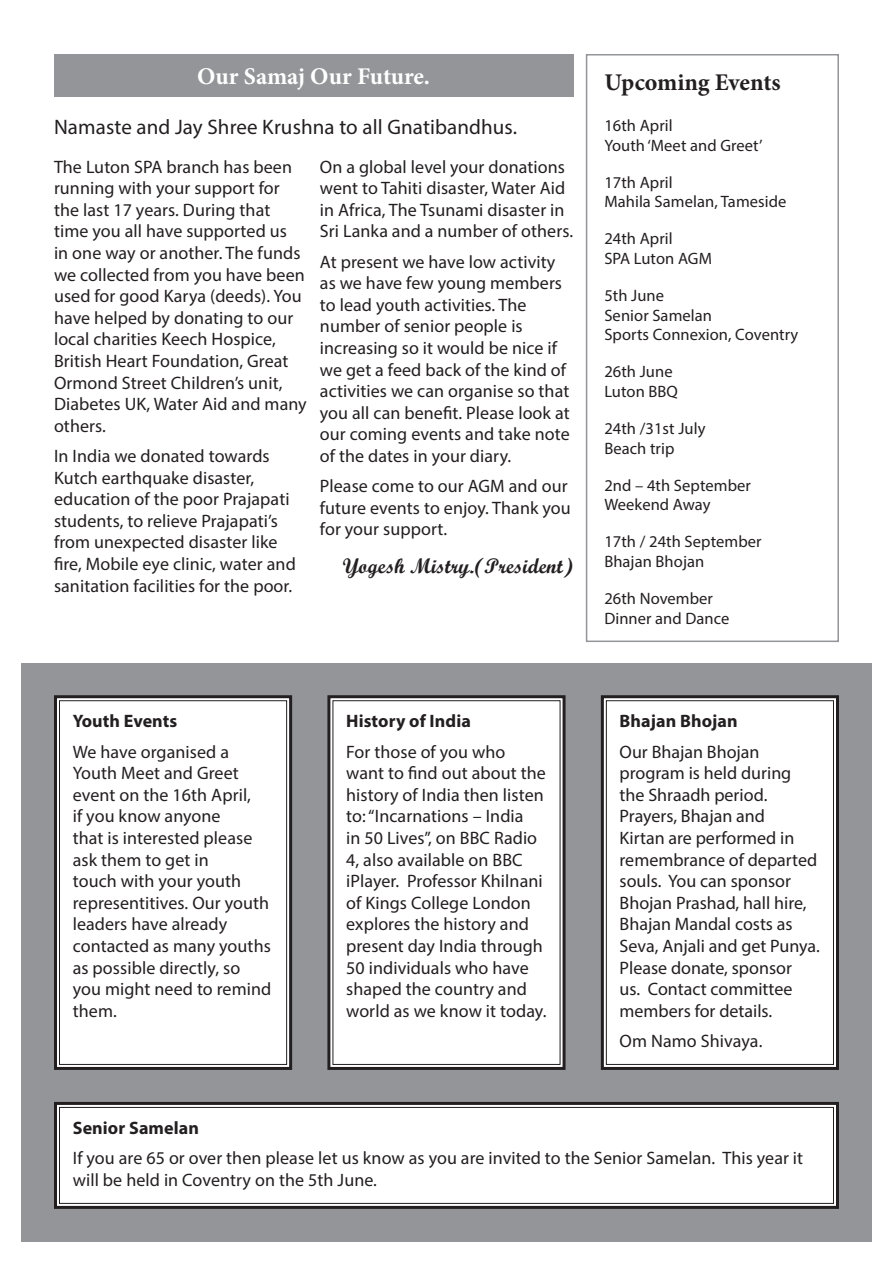
<style>
.page{position:relative;width:893px;height:1263px;background:#fff}
.page>*{position:absolute;margin:0;border:0;box-sizing:border-box;transform-origin:0 0}
.t1{font:700 24px "Minion Pro";color:#fff}
.t2{font:700 24px "Minion Pro";letter-spacing:-.005em;color:#231f20}
.t3{font:21px "Myriad Pro";letter-spacing:.005em;color:#231f20}
.t4{font:21px "Script MT Bold";letter-spacing:.005em;color:#231f20}
.t5{font:18px/21.6px "Myriad Pro";letter-spacing:.005em;color:#231f20}
.t6{font:700 18px "Myriad Pro";letter-spacing:.005em;color:#231f20}
.t7{font:16.5px/19.8px "Myriad Pro";letter-spacing:.005em;color:#231f20}
</style>
<div class="page">
<div style="left:586px;top:54px;width:253px;height:588px;border:2px solid #939598"></div>
<div style="left:21px;top:663px;width:851px;height:579px;background:#939598"></div>
<div style="left:54px;top:54px;width:519px;height:43px;background:#939598"></div>
<svg style="left:54px;top:1102px;width:785px;height:107px;background:#f0f0f0"></svg>
<div style="left:59px;top:1107px;width:775px;height:97px;border:1px solid #231f20"></div>
<div style="left:54px;top:695px;width:239px;height:375px;background:#fff"></div>
<div style="left:59px;top:700px;width:228px;height:365px;border:1px solid #231f20"></div>
<div style="left:327px;top:695px;width:239px;height:375px;background:#fff"></div>
<div style="left:332px;top:700px;width:229px;height:365px;border:1px solid #231f20"></div>
<div style="left:600px;top:695px;width:239px;height:375px;background:#fff"></div>
<div style="left:606px;top:700px;width:228px;height:365px;border:1px solid #231f20"></div>
<h1 class="t1" style="left:197px;top:60px;width:235px">Our Samaj Our Future.</h1>
<p class="t3" style="left:54px;top:114px;width:465px">Namaste and Jay Shree Krushna to all Gnatibandhus.</p>
<p class="t5" style="left:54px;top:155px;width:254px">The Luton SPA branch has been running with your support for the last 17 years. During that time you all have supported us<br>in one way or another. The funds we collected from you have been used for good Karya (deeds). You have helped by donating to our local charities Keech Hospice,<br>British Heart Foundation, Great<br>Ormond Street Children’s unit,<br>Diabetes UK, Water Aid and many others.</p>
<p class="t5" style="left:54px;top:445px;width:243px">In India we donated towards<br>Kutch earthquake disaster, education of the poor Prajapati students, to relieve Prajapati’s from unexpected disaster like fire, Mobile eye clinic, water and sanitation facilities for the poor.</p>
<p class="t5" style="left:320px;top:155px;width:255px">On a global level your donations went to Tahiti disaster, Water Aid in Africa, The Tsunami disaster in Sri Lanka and a number of others.</p>
<p class="t5" style="left:320px;top:250px;width:251px">At present we have low activity as we have few young members to lead youth activities. The number of senior people is increasing so it would be nice if we get a feed back of the kind of activities we can organise so that you all can benefit. Please look at our coming events and take note of the dates in your diary.</p>
<p class="t5" style="left:320px;top:475px;width:252px">Please come to our AGM and our future events to enjoy. Thank you for your support.</p>
<p class="t4" style="left:343px;top:553px;width:232px">Yogesh Mistry.(President)</p>
<h1 class="t2" style="left:604px;top:65px;width:178px">Upcoming Events</h1>
<p class="t7" style="left:604px;top:115px;width:160px">16th April<br>Youth ‘Meet and Greet’</p>
<p class="t7" style="left:604px;top:172px;width:184px">17th April<br>Mahila Samelan, Tameside</p>
<p class="t7" style="left:604px;top:229px;width:109px">24th April<br>SPA Luton AGM</p>
<p class="t7" style="left:604px;top:285px;width:196px">5th June<br>Senior Samelan<br>Sports Connexion, Coventry</p>
<p class="t7" style="left:604px;top:362px;width:75px">26th June<br>Luton BBQ</p>
<p class="t7" style="left:604px;top:418px;width:103px">24th /31st July<br>Beach trip</p>
<p class="t7" style="left:604px;top:475px;width:148px">2nd – 4th September<br>Weekend Away</p>
<p class="t7" style="left:604px;top:531px;width:159px">17th / 24th September<br>Bhajan Bhojan</p>
<p class="t7" style="left:604px;top:588px;width:127px">26th November<br>Dinner and Dance</p>
<p class="t6" style="left:73px;top:710px;width:106px">Youth Events</p>
<p class="t5" style="left:73px;top:740px;width:200px">We have organised a<br>Youth Meet and Greet event on the 16th April,<br>if you know anyone<br>that is interested please ask them to get in<br>touch with your youth representitives. Our youth leaders have already contacted as many youths as possible directly, so you might need to remind them.</p>
<p class="t6" style="left:346px;top:710px;width:126px">History of India</p>
<p class="t5" style="left:346px;top:740px;width:202px">For those of you who want to find out about the history of India then listen to: “Incarnations – India<br>in 50 Lives”, on BBC Radio<br>4, also available on BBC iPlayer. Professor Khilnani of Kings College London explores the history and present day India through<br>50 individuals who have shaped the country and world as we know it today.</p>
<p class="t6" style="left:620px;top:710px;width:120px">Bhajan Bhojan</p>
<p class="t5" style="left:620px;top:740px;width:202px">Our Bhajan Bhojan program is held during the Shraadh period.<br>Prayers, Bhajan and<br>Kirtan are performed in remembrance of departed souls. You can sponsor<br>Bhojan Prashad, hall hire,<br>Bhajan Mandal costs as<br>Seva, Anjali and get Punya.<br>Please donate, sponsor<br>us. Contact committee members for details.</p>
<p class="t5" style="left:620px;top:1030px;width:144px">Om Namo Shivaya.</p>
<p class="t6" style="left:73px;top:1116px;width:128px">Senior Samelan</p>
<p class="t5" style="left:73px;top:1147px;width:732px">If you are 65 or over then please let us know as you are invited to the Senior Samelan. This year it will be held in Coventry on the 5th June.</p>
</div>
